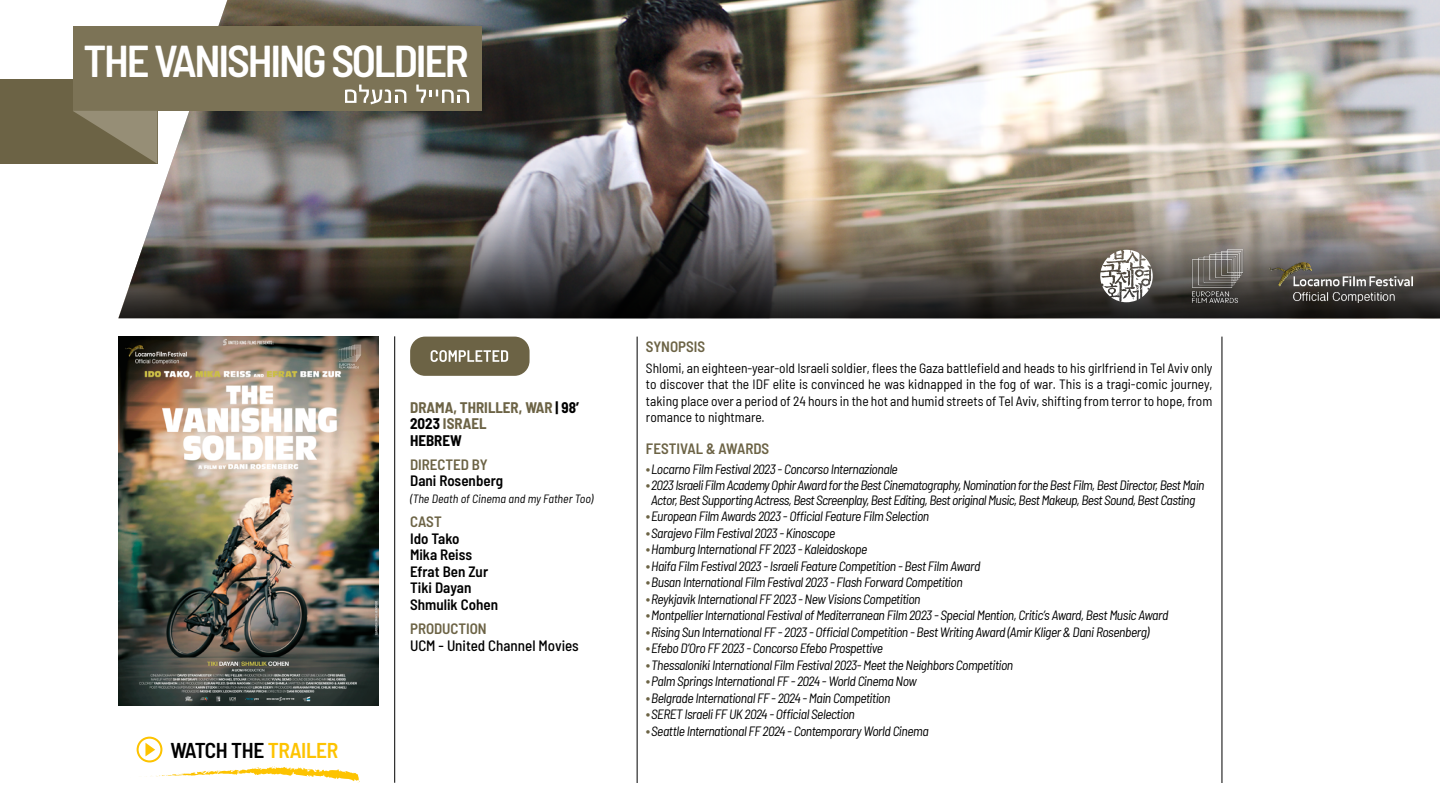
<style>
.page{position:relative;width:1440px;height:810px;background:#fff}
.page>*{position:absolute;margin:0;border:0;box-sizing:border-box;transform-origin:0 0}
.t1{font:600 semi-condensed 44.55px "Barlow";letter-spacing:-.05em;color:#fff}
.t2{font:600 semi-condensed 21.45px "Barlow";letter-spacing:-.02em;color:#000}
.t3{font:600 semi-condensed 15px/16.5px "Barlow";color:#000}
.t4{font:600 semi-condensed 15px "Barlow";letter-spacing:-.005em;color:#6c6345}
.t5{font:700 semi-condensed 15px/16.5px "Barlow";color:#6c6345}
.t6{font:500 semi-condensed 15px "Barlow";letter-spacing:-.005em;color:#000}
.t7{font:italic semi-condensed 13.5px/14.6px "Barlow";letter-spacing:-.035em;color:#000;text-align:center}
.t8{font:semi-condensed 13.5px/16.5px "Barlow";color:#000;text-align:justify}
.t9{font:italic semi-condensed 12px "Barlow";color:#000}
.s1{color:#fdc300}
.s2{color:#000}
.s3{font-style:normal;font-size:15px;color:#6c6345}
</style>
<div class="page">
<hr style="left:395px;top:336px;width:1px;height:447px;background:#000">
<hr style="left:637px;top:337px;width:1px;height:446px;background:#000">
<hr style="left:1222px;top:337px;width:1px;height:446px;background:#000">
<img style="left:118px;top:0;width:1322px;height:319px">
<div style="left:0;top:79px;width:157px;height:85px;background:#6c6345"></div>
<div style="left:73px;top:26px;width:409px;height:85px;background:#7c7356"></div>
<svg style="left:73px;top:111px;width:84px;height:28px"></svg>
<img style="left:119px;top:337px;width:259px;height:368px">
<div style="left:410px;top:337px;width:120px;height:39px;background:#6c6345;border-radius:15px"></div>
<svg style="left:431px;top:350px;width:77px;height:12px"></svg>
<svg style="left:345px;top:85px;width:62px;height:19px"></svg>
<svg style="left:416px;top:85px;width:53px;height:18px"></svg>
<svg style="left:146px;top:766px;width:214px;height:17px"></svg>
<div style="left:137px;top:737px;width:25px;height:25px;border:2px solid #fdc300;border-radius:50%"></div>
<svg style="left:145px;top:743px;width:10px;height:13px"></svg>
<img style="left:118px;top:122px;width:1322px;height:196px">
<img style="left:1269px;top:262px;width:144px;height:41px">
<img style="left:1183px;top:239px;width:63px;height:74px">
<img style="left:327px;top:340px;width:46px;height:32px">
<svg style="left:1100px;top:250px;width:53px;height:52px"></svg>
<h1 class="t1" style="left:84px;top:28px;width:387px">THE VANISHING SOLDIER</h1>
<h2 class="t2" style="left:171px;top:734px;width:169px">WATCH THE <span class="s1">TRAILER</span></h2>
<p class="t5" style="left:410px;top:398px;width:170px">DRAMA, THRILLER, WAR <span class="s2">| 98’<br>2023</span> ISRAEL<br><span class="s2">HEBREW</span></p>
<p class="t4" style="left:410px;top:453px;width:79px">DIRECTED BY</p>
<p class="t3" style="left:410px;top:471px;width:95px">Dani Rosenberg</p>
<p class="t9" style="left:410px;top:490px;width:185px">(The Death of Cinema and my Father Too)</p>
<p class="t4" style="left:410px;top:510px;width:33px">CAST</p>
<p class="t3" style="left:410px;top:529px;width:90px">Ido Tako<br>Mika Reiss<br>Efrat Ben Zur<br>Tiki Dayan<br>Shmulik Cohen</p>
<p class="t4" style="left:410px;top:618px;width:78px">PRODUCTION</p>
<p class="t6" style="left:410px;top:635px;width:170px">UCM - United Channel Movies</p>
<p class="t4" style="left:646px;top:336px;width:61px">SYNOPSIS</p>
<p class="t8" style="left:646px;top:358px;width:568px">Shlomi, an eighteen-year-old Israeli soldier, flees the Gaza battlefield and heads to his girlfriend in Tel Aviv only to discover that the IDF elite is convinced he was kidnapped in the fog of war. This is a tragi-comic journey, taking place over a period of 24 hours in the hot and humid streets of Tel Aviv, shifting from terror to hope, from romance to nightmare.</p>
<p class="t4" style="left:646px;top:437px;width:125px">FESTIVAL &amp; AWARDS</p>
<p class="t7" style="left:646px;top:461px;width:253px"><span class="s3">•</span>Locarno Film Festival 2023 - Concorso Internazionale</p>
<p class="t7" style="left:646px;top:477px;width:560px"><span class="s3">•</span>2023 Israeli Film Academy Ophir Award for the Best Cinematography, Nomination for the Best Film, Best Director, Best Main<br>Actor, Best Supporting Actress, Best Screenplay, Best Editing, Best original Music, Best Makeup, Best Sound, Best Casting</p>
<p class="t7" style="left:646px;top:508px;width:285px"><span class="s3">•</span>European Film Awards 2023 - Official Feature Film Selection</p>
<p class="t7" style="left:646px;top:525px;width:191px"><span class="s3">•</span>Sarajevo Film Festival 2023 - Kinoscope</p>
<p class="t7" style="left:646px;top:541px;width:223px"><span class="s3">•</span>Hamburg International FF 2023 - Kaleidoskope</p>
<p class="t7" style="left:646px;top:558px;width:336px"><span class="s3">•</span>Haifa Film Festival 2023 - Israeli Feature Competition - Best Film Award</p>
<p class="t7" style="left:646px;top:574px;width:318px"><span class="s3">•</span>Busan International Film Festival 2023 - Flash Forward Competition</p>
<p class="t7" style="left:646px;top:591px;width:276px"><span class="s3">•</span>Reykjavik International FF 2023 - New Visions Competition</p>
<p class="t7" style="left:646px;top:607px;width:524px"><span class="s3">•</span>Montpellier International Festival of Mediterranean Film 2023 - Special Mention, Critic’s Award, Best Music Award</p>
<p class="t7" style="left:646px;top:624px;width:505px"><span class="s3">•</span>Rising Sun International FF - 2023 - Official Competition - Best Writing Award (Amir Kliger &amp; Dani Rosenberg)</p>
<p class="t7" style="left:646px;top:640px;width:239px"><span class="s3">•</span>Efebo D’Oro FF 2023 - Concorso Efebo Prospettive</p>
<p class="t7" style="left:646px;top:657px;width:369px"><span class="s3">•</span>Thessaloniki International Film Festival 2023- Meet the Neighbors Competition</p>
<p class="t7" style="left:646px;top:673px;width:272px"><span class="s3">•</span>Palm Springs International FF - 2024 - World Cinema Now</p>
<p class="t7" style="left:646px;top:690px;width:246px"><span class="s3">•</span>Belgrade International FF - 2024 - Main Competition</p>
<p class="t7" style="left:646px;top:706px;width:210px"><span class="s3">•</span>SERET Israeli FF UK 2024 - Official Selection</p>
<p class="t7" style="left:646px;top:723px;width:284px"><span class="s3">•</span>Seattle International FF 2024 - Contemporary World Cinema</p>
</div>
